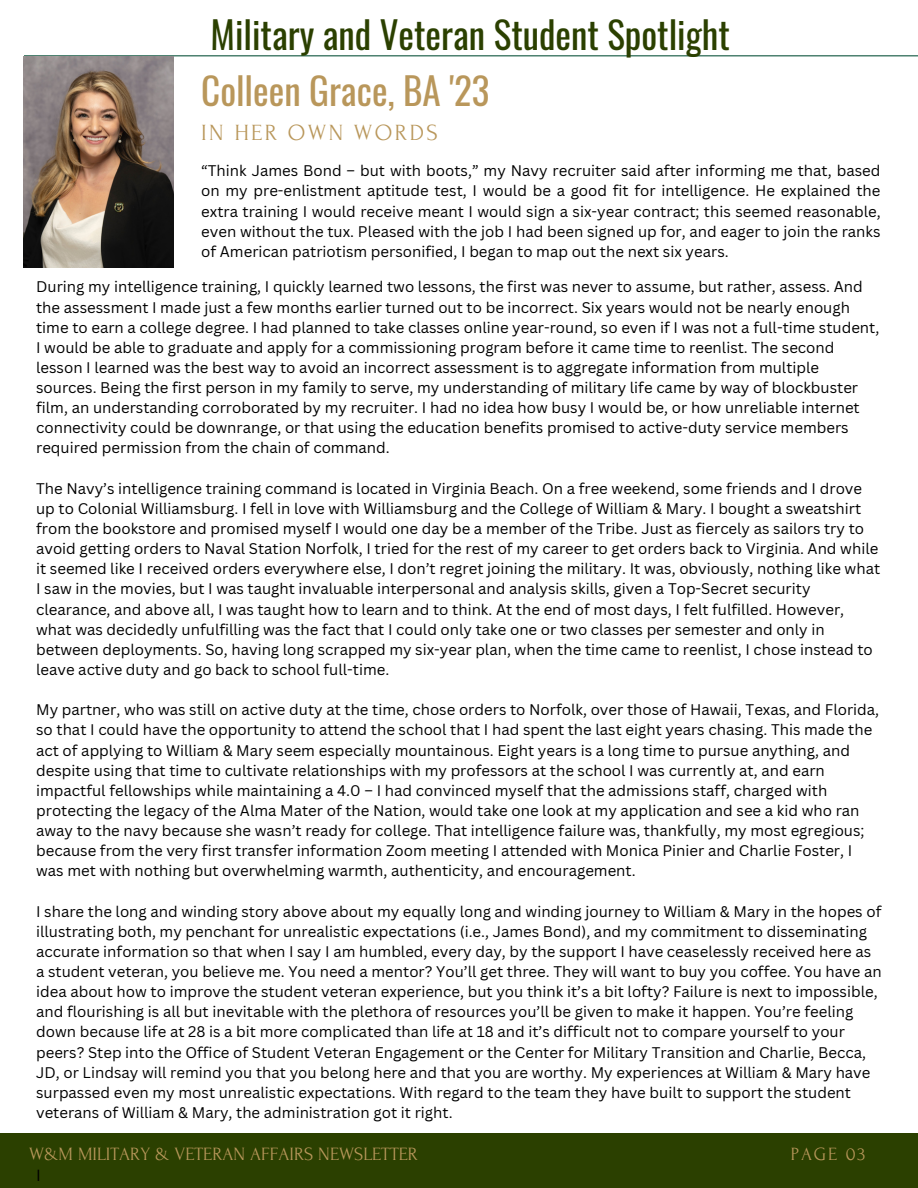
<style>
.page{position:relative;width:918px;height:1188px;background:#fff}
.page>*{position:absolute;margin:0;border:0;box-sizing:border-box;transform-origin:0 0}
.t1{font:37.2px "Oswald";color:#2b4000}
.t2{font:37.2px "Oswald";color:#b9975b}
.t3{font:23.25px "Forum";letter-spacing:.1em;color:#b9975b}
.t4{font:18.75px "Forum";color:#b9975b}
.t5{font:15.75px "Canva Sans";color:#000}
.t6{font:15px/20.1px "Canva Sans";color:#000}
</style>
<div class="page">
<hr style="left:24px;top:55px;width:894px;height:1px;background:#115740">
<div style="left:0;top:1133px;width:918px;height:55px;background:#2b4000"></div>
<img style="left:24px;top:56px;width:150px;height:212px">
<h1 class="t1" style="left:211px;top:5px;width:521px">Military and Veteran Student Spotlight</h1>
<h1 class="t2" style="left:201px;top:62px;width:290px">Colleen Grace, BA '23</h1>
<h2 class="t3" style="left:201px;top:120px;width:238px">IN HER OWN WORDS</h2>
<p class="t6" style="left:201px;top:160px;width:681px;text-align:justify">“Think James Bond – but with boots,” my Navy recruiter said after informing me that, based on my pre-enlistment aptitude test, I would be a good fit for intelligence. He explained the extra training I would receive meant I would sign a six-year contract; this seemed reasonable, even without the tux. Pleased with the job I had been signed up for, and eager to join the ranks of American patriotism personified, I began to map out the next six years.</p>
<p class="t6" style="left:36px;top:277px;width:845px">During my intelligence training, I quickly learned two lessons, the first was never to assume, but rather, assess. And the assessment I made just a few months earlier turned out to be incorrect. Six years would not be nearly enough time to earn a college degree. I had planned to take classes online year-round, so even if I was not a full-time student, I would be able to graduate and apply for a commissioning program before it came time to reenlist. The second lesson I learned was the best way to avoid an incorrect assessment is to aggregate information from multiple sources. Being the first person in my family to serve, my understanding of military life came by way of blockbuster film, an understanding corroborated by my recruiter. I had no idea how busy I would be, or how unreliable internet connectivity could be downrange, or that using the education benefits promised to active-duty service members required permission from the chain of command.</p>
<p class="t6" style="left:36px;top:478px;width:846px">The Navy’s intelligence training command is located in Virginia Beach. On a free weekend, some friends and I drove up to Colonial Williamsburg. I fell in love with Williamsburg and the College of William &amp; Mary. I bought a sweatshirt from the bookstore and promised myself I would one day be a member of the Tribe. Just as fiercely as sailors try to avoid getting orders to Naval Station Norfolk, I tried for the rest of my career to get orders back to Virginia. And while it seemed like I received orders everywhere else, I don’t regret joining the military. It was, obviously, nothing like what I saw in the movies, but I was taught invaluable interpersonal and analysis skills, given a Top-Secret security clearance, and above all, I was taught how to learn and to think. At the end of most days, I felt fulfilled. However, what was decidedly unfulfilling was the fact that I could only take one or two classes per semester and only in between deployments. So, having long scrapped my six-year plan, when the time came to reenlist, I chose instead to leave active duty and go back to school full-time.</p>
<p class="t6" style="left:36px;top:699px;width:845px">My partner, who was still on active duty at the time, chose orders to Norfolk, over those of Hawaii, Texas, and Florida, so that I could have the opportunity to attend the school that I had spent the last eight years chasing. This made the act of applying to William &amp; Mary seem especially mountainous. Eight years is a long time to pursue anything, and despite using that time to cultivate relationships with my professors at the school I was currently at, and earn impactful fellowships while maintaining a 4.0 – I had convinced myself that the admissions staff, charged with protecting the legacy of the Alma Mater of the Nation, would take one look at my application and see a kid who ran away to the navy because she wasn’t ready for college. That intelligence failure was, thankfully, my most egregious; because from the very first transfer information Zoom meeting I attended with Monica Pinier and Charlie Foster, I was met with nothing but overwhelming warmth, authenticity, and encouragement.</p>
<p class="t6" style="left:36px;top:901px;width:847px">I share the long and winding story above about my equally long and winding journey to William &amp; Mary in the hopes of illustrating both, my penchant for unrealistic expectations (i.e., James Bond), and my commitment to disseminating accurate information so that when I say I am humbled, every day, by the support I have ceaselessly received here as a student veteran, you believe me. You need a mentor? You’ll get three. They will want to buy you coffee. You have an idea about how to improve the student veteran experience, but you think it’s a bit lofty? Failure is next to impossible, and flourishing is all but inevitable with the plethora of resources you’ll be given to make it happen. You’re feeling down because life at 28 is a bit more complicated than life at 18 and it’s difficult not to compare yourself to your peers? Step into the Office of Student Veteran Engagement or the Center for Military Transition and Charlie, Becca, JD, or Lindsay will remind you that you belong here and that you are worthy. My experiences at William &amp; Mary have surpassed even my most unrealistic expectations. With regard to the team they have built to support the student veterans of William &amp; Mary, the administration got it right.</p>
<p class="t4" style="left:29px;top:1144px;width:390px">W&amp;M MILITARY &amp; VETERAN AFFAIRS NEWSLETTER</p>
<p class="t4" style="left:791px;top:1144px;width:76px">PAGE 03</p>
<p class="t5" style="left:36px;top:1164px;width:6px">I</p>
</div>
